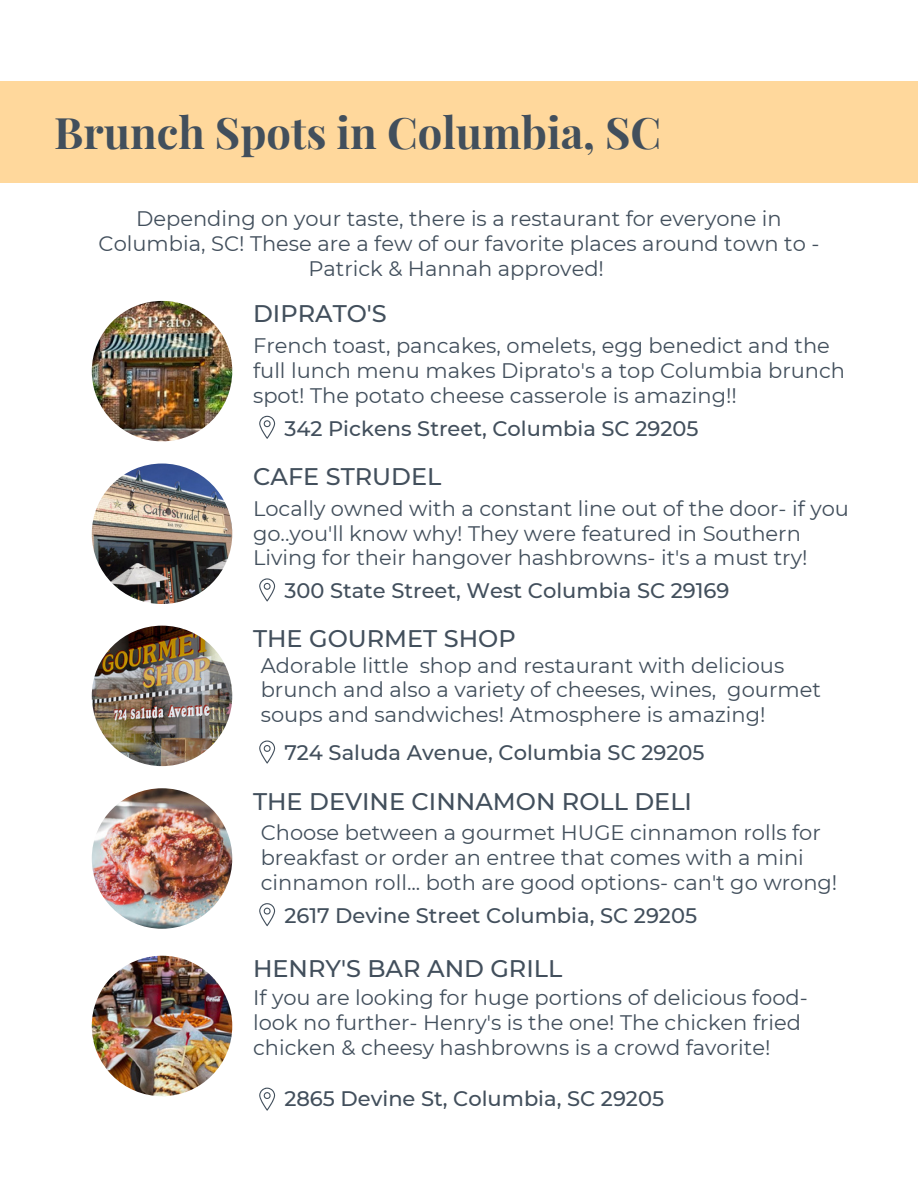
<style>
.page{position:relative;width:918px;height:1188px;background:#fff}
.page>*{position:absolute;margin:0;border:0;box-sizing:border-box;transform-origin:0 0}
.t1{font:700 43.5px "Playfair Display";color:#424f5c}
.t2{font:500 24px "Montserrat";color:#424f5c}
.t3{font:21px/24.8px "Montserrat";color:#424f5c}
.t4{font:500 21px "Montserrat";color:#424f5c}
</style>
<div class="page">
<img style="left:92px;top:301px;width:140px;height:140px;border-radius:50%">
<svg style="left:259px;top:416px;width:16px;height:23px"></svg>
<img style="left:92px;top:464px;width:140px;height:140px;border-radius:50%">
<svg style="left:259px;top:578px;width:16px;height:24px"></svg>
<img style="left:92px;top:626px;width:140px;height:140px;border-radius:50%">
<svg style="left:259px;top:741px;width:16px;height:23px"></svg>
<img style="left:92px;top:788px;width:140px;height:141px;border-radius:50%">
<svg style="left:259px;top:903px;width:16px;height:23px"></svg>
<img style="left:92px;top:956px;width:140px;height:140px;border-radius:50%">
<svg style="left:259px;top:1088px;width:16px;height:23px"></svg>
<div style="left:0;top:81px;width:918px;height:101px;background:#ffd89c"></div>
<p class="t1" style="left:54px;top:102px;width:609px">Brunch Spots in Columbia, SC</p>
<p class="t3" style="left:99px;top:206px;width:722px;text-align:center">Depending on your taste, there is a restaurant for everyone in<br>Columbia, SC! These are a few of our favorite places around town to -<br>Patrick &amp; Hannah approved!</p>
<p class="t2" style="left:253px;top:299px;width:135px">DIPRATO'S</p>
<p class="t3" style="left:253px;top:333px;width:594px">French toast, pancakes, omelets, egg benedict and the full lunch menu makes Diprato's a top Columbia brunch spot! The potato cheese casserole is amazing!!</p>
<p class="t4" style="left:284px;top:415px;width:416px">342 Pickens Street, Columbia SC 29205</p>
<p class="t2" style="left:253px;top:462px;width:190px">CAFE STRUDEL</p>
<p class="t3" style="left:253px;top:496px;width:597px">Locally owned with a constant line out of the door- if you go..you'll know why! They were featured in Southern<br>Living for their hangover hashbrowns- it's a must try!</p>
<p class="t4" style="left:284px;top:578px;width:447px">300 State Street, West Columbia SC 29169</p>
<p class="t2" style="left:253px;top:624px;width:264px">THE GOURMET SHOP</p>
<p class="t3" style="left:261px;top:653px;width:562px">Adorable little shop and restaurant with delicious brunch and also a variety of cheeses, wines, gourmet soups and sandwiches! Atmosphere is amazing!</p>
<p class="t4" style="left:284px;top:740px;width:422px">724 Saluda Avenue, Columbia SC 29205</p>
<p class="t2" style="left:253px;top:786px;width:440px">THE DEVINE CINNAMON ROLL DELI</p>
<p class="t3" style="left:261px;top:820px;width:578px">Choose between a gourmet HUGE cinnamon rolls for breakfast or order an entree that comes with a mini cinnamon roll... both are good options- can't go wrong!</p>
<p class="t4" style="left:284px;top:903px;width:414px">2617 Devine Street Columbia, SC 29205</p>
<p class="t2" style="left:253px;top:954px;width:311px">HENRY'S BAR AND GRILL</p>
<p class="t3" style="left:253px;top:985px;width:556px">If you are looking for huge portions of delicious food&shy;look no further- Henry's is the one! The chicken fried chicken &amp; cheesy hashbrowns is a crowd favorite!</p>
<p class="t4" style="left:284px;top:1086px;width:381px">2865 Devine St, Columbia, SC 29205</p>
</div>
